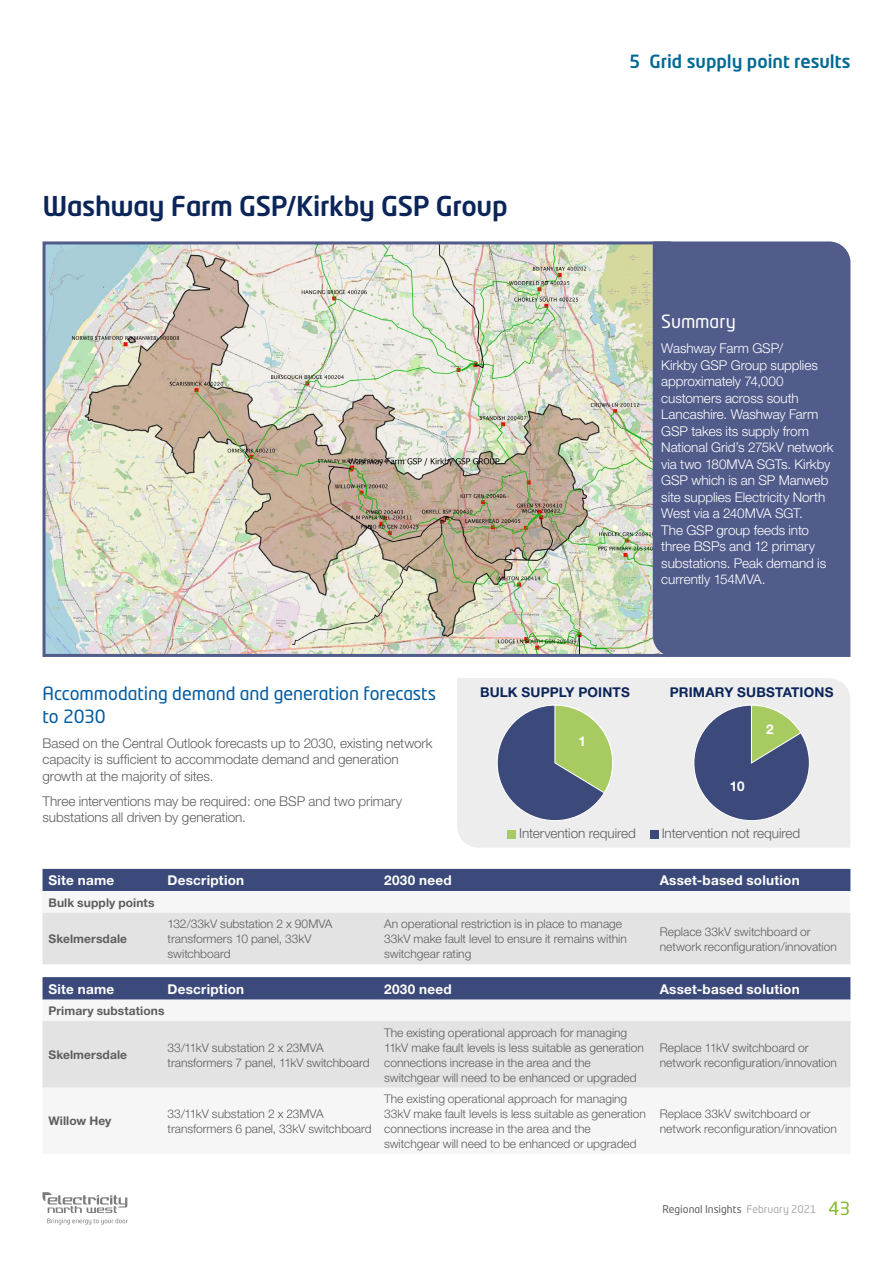
<style>
.page{position:relative;width:893px;height:1263px;background:#fff}
.page>*{position:absolute;margin:0;border:0;box-sizing:border-box;transform-origin:0 0}
.t1{font:500 27px "Neo Tech Std";letter-spacing:-.015em;color:#0b2559}
.t2{font:18px/22.5px "Neo Tech Std";letter-spacing:-.005em;color:#005aa0}
.t3{font:500 18px "Neo Tech Std";color:#006994}
.t4{font:18px "Neo Tech Std";letter-spacing:-.005em;color:#fff}
.t5{font:300 13.5px/16.5px "Helvetica Neue";letter-spacing:-.005em;color:#fff}
.t6{font:300 13.5px/16.5px "Helvetica Neue";letter-spacing:-.005em;color:#5f5e5e}
.t7{font:700 13.5px "Helvetica Neue";letter-spacing:.02em;color:#fff}
.t8{font:700 13.5px "Helvetica Neue";letter-spacing:.015em;color:#0b2559}
.t9{font:300 12px/15px "Helvetica Neue";color:#5f5e5e}
.t10{font:700 12px "Helvetica Neue";letter-spacing:.01em;color:#5f5e5e}
.t11{font:10.5px "Neo Tech Std";letter-spacing:.005em;color:#5f5e5e}
.s1{color:#acabab}
.s2{font-size:18px;color:#80ba27}
</style>
<div class="page">
<img style="left:47px;top:245px;width:606px;height:408px">
<div style="left:43px;top:241px;width:628px;height:416px;border:3px solid #515c8b"></div>
<div style="left:653px;top:241px;width:197px;height:416px;background:#515c8b"></div>
<div style="left:43px;top:869px;width:807px;height:22px;background:#3c4a7b"></div>
<div style="left:43px;top:891px;width:807px;height:22px;background:#f6f6f6"></div>
<div style="left:43px;top:913px;width:807px;height:51px;background:#e3e3e3"></div>
<svg style="left:43px;top:977px;width:807px;height:23px;background:#414e7e"></svg>
<svg style="left:43px;top:1087px;width:807px;height:1px"></svg>
<div style="left:43px;top:1021px;width:807px;height:66px;background:#e3e3e3"></div>
<div style="left:457px;top:678px;width:393px;height:170px;background:#ededed"></div>
<div style="left:507px;top:830px;width:9px;height:8px;background:#a7ca61"></div>
<div style="left:650px;top:830px;width:8px;height:8px;background:#3c4a7b"></div>
<div style="left:497px;top:705px;width:116px;height:116px;background:#3c4a7b;border-radius:50%"></div>
<svg style="left:554px;top:704px;width:60px;height:90px"></svg>
<div style="left:694px;top:705px;width:115px;height:116px;background:#3c4a7b;border-radius:50%"></div>
<svg style="left:750px;top:704px;width:52px;height:60px"></svg>
<svg style="left:43px;top:1192px;width:85px;height:32px"></svg>
<h1 class="t1" style="left:43px;top:189px;width:467px">Washway Farm GSP/Kirkby GSP Group</h1>
<h2 class="t3" style="left:629px;top:50px;width:223px">5 Grid supply point results</h2>
<h2 class="t4" style="left:661px;top:310px;width:76px">Summary</h2>
<p class="t5" style="left:661px;top:340px;width:174px">Washway Farm GSP/<br>Kirkby GSP Group supplies approximately 74,000 customers across south<br>Lancashire. Washway Farm<br>GSP takes its supply from<br>National Grid’s 275kV network via two 180MVA SGTs. Kirkby<br>GSP which is an SP Manweb site supplies Electricity North<br>West via a 240MVA SGT.<br>The GSP group feeds into three BSPs and 12 primary substations. Peak demand is currently 154MVA.</p>
<h2 class="t2" style="left:43px;top:682px;width:395px">Accommodating demand and generation forecasts to 2030</h2>
<p class="t6" style="left:43px;top:735px;width:392px">Based on the Central Outlook forecasts up to 2030, existing network capacity is sufficient to accommodate demand and generation growth at the majority of sites.</p>
<p class="t6" style="left:43px;top:793px;width:361px">Three interventions may be required: one BSP and two primary substations all driven by generation.</p>
<p class="t8" style="left:480px;top:684px;width:151px">BULK SUPPLY POINTS</p>
<p class="t8" style="left:670px;top:684px;width:165px">PRIMARY SUBSTATIONS</p>
<p class="t7" style="left:578px;top:733px;width:9px">1</p>
<p class="t7" style="left:730px;top:777px;width:16px">10</p>
<p class="t7" style="left:766px;top:721px;width:9px">2</p>
<p class="t6" style="left:519px;top:825px;width:118px">Intervention required</p>
<p class="t6" style="left:662px;top:825px;width:140px">Intervention not required</p>
<p class="t7" style="left:49px;top:872px;width:67px">Site name</p>
<p class="t7" style="left:168px;top:872px;width:78px">Description</p>
<p class="t7" style="left:384px;top:872px;width:69px">2030 need</p>
<p class="t7" style="left:660px;top:872px;width:141px">Asset-based solution</p>
<p class="t10" style="left:49px;top:895px;width:107px">Bulk supply points</p>
<p class="t10" style="left:49px;top:931px;width:80px">Skelmersdale</p>
<p class="t9" style="left:168px;top:916px;width:166px">132/33kV substation 2 x 90MVA transformers 10 panel, 33kV switchboard</p>
<p class="t9" style="left:384px;top:916px;width:244px">An operational restriction is in place to manage<br>33kV make fault level to ensure it remains within switchgear rating</p>
<p class="t9" style="left:660px;top:924px;width:179px">Replace 33kV switchboard or network reconfiguration/innovation</p>
<p class="t7" style="left:49px;top:980px;width:67px">Site name</p>
<p class="t7" style="left:168px;top:980px;width:78px">Description</p>
<p class="t7" style="left:384px;top:980px;width:69px">2030 need</p>
<p class="t7" style="left:660px;top:980px;width:141px">Asset-based solution</p>
<p class="t10" style="left:49px;top:1003px;width:117px">Primary substations</p>
<p class="t10" style="left:49px;top:1047px;width:80px">Skelmersdale</p>
<p class="t9" style="left:168px;top:1039px;width:203px">33/11kV substation 2 x 23MVA transformers 7 panel, 11kV switchboard</p>
<p class="t9" style="left:384px;top:1024px;width:261px">The existing operational approach for managing 11kV make fault levels is less suitable as generation connections increase in the area and the switchgear will need to be enhanced or upgraded</p>
<p class="t9" style="left:660px;top:1039px;width:179px">Replace 11kV switchboard or network reconfiguration/innovation</p>
<p class="t10" style="left:49px;top:1114px;width:64px">Willow Hey</p>
<p class="t9" style="left:168px;top:1106px;width:206px">33/11kV substation 2 x 23MVA transformers 6 panel, 33kV switchboard</p>
<p class="t9" style="left:384px;top:1091px;width:263px">The existing operational approach for managing 33kV make fault levels is less suitable as generation connections increase in the area and the switchgear will need to be enhanced or upgraded</p>
<p class="t9" style="left:660px;top:1106px;width:179px">Replace 33kV switchboard or network reconfiguration/innovation</p>
<p class="t11" style="left:662px;top:1202px;width:190px">Regional Insights <span class="s1">February 2021</span> <span class="s2">43</span></p>
</div>
